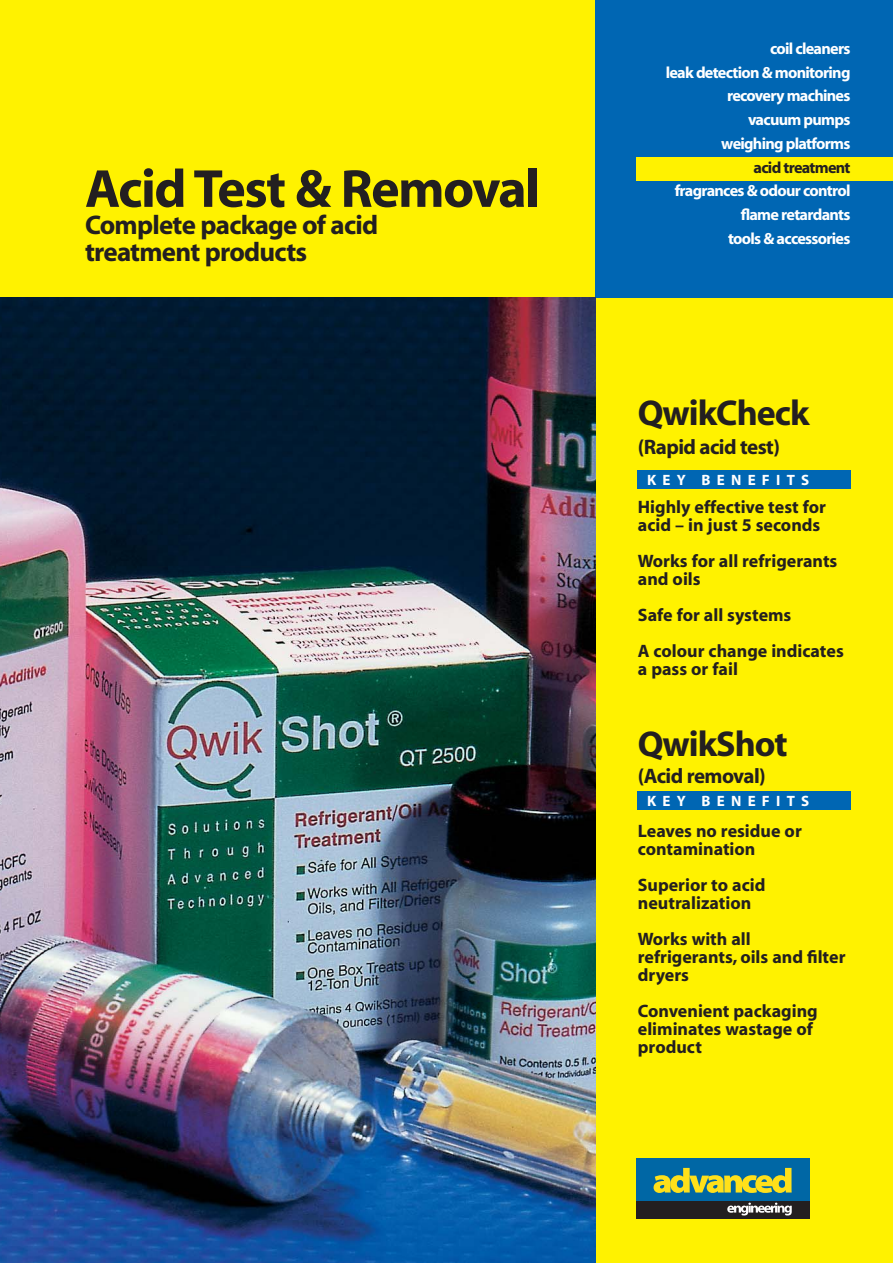
<style>
.page{position:relative;width:893px;height:1263px;background:#fff}
.page>*{position:absolute;margin:0;border:0;box-sizing:border-box;transform-origin:0 0}
.t1{font:700 54px "Myriad";letter-spacing:-.03em;color:#231f20}
.t2{font:700 36px "Myriad";letter-spacing:-.03em;color:#231f20}
.t3{font:700 27px/27px "Myriad";letter-spacing:-.03em;color:#231f20}
.t4{font:700 21px "Myriad";letter-spacing:-.03em;color:#231f20}
.t5{font:700 18px/18px "Myriad";color:#231f20}
.t6{font:700 16.2px/23.7px "Myriad";letter-spacing:-.045em;color:#fff;text-align:right}
.t7{font:700 16.2px "Myriad";letter-spacing:-.045em;color:#231f20}
.t8{font:700 15px "Myriad";letter-spacing:.415em;color:#fff}
</style>
<div class="page">
<div style="left:581px;top:297px;width:312px;height:966px;background:#fff200"></div>
<div style="left:0;top:0;width:595px;height:297px;background:#fff200"></div>
<div style="left:595px;top:0;width:298px;height:297px;background:#0066b3"></div>
<img style="left:0;top:297px;width:595px;height:966px">
<div style="left:636px;top:1158px;width:174px;height:43px;background:#0067a5"></div>
<div style="left:636px;top:1201px;width:174px;height:17px;background:#231f20"></div>
<svg style="left:653px;top:1168px;width:139px;height:25px"></svg>
<svg style="left:727px;top:1202px;width:65px;height:13px"></svg>
<div style="left:637px;top:157px;width:256px;height:23px;background:#fff200"></div>
<div style="left:637px;top:471px;width:213px;height:18px;background:#0066b3"></div>
<div style="left:637px;top:792px;width:213px;height:18px;background:#0066b3"></div>
<h1 class="t1" style="left:85px;top:168px;width:456px">Acid Test &amp; Removal</h1>
<h3 class="t3" style="left:85px;top:213px;width:295px">Complete package of acid treatment products</h3>
<p class="t6" style="left:666px;top:38px;width:186px">coil cleaners<br>leak detection &amp; monitoring recovery machines<br>vacuum pumps<br>weighing platforms</p>
<p class="t7" style="left:753px;top:161px;width:98px">acid treatment</p>
<p class="t6" style="left:675px;top:180px;width:177px">fragrances &amp; odour control flame retardants<br>tools &amp; accessories</p>
<h2 class="t2" style="left:638px;top:400px;width:173px">QwikCheck</h2>
<p class="t4" style="left:638px;top:439px;width:144px">(Rapid acid test)</p>
<p class="t8" style="left:647px;top:475px;width:164px">KEY BENEFITS</p>
<p class="t5" style="left:638px;top:499px;width:190px">Highly effective test for acid – in just 5 seconds</p>
<p class="t5" style="left:638px;top:553px;width:201px">Works for all refrigerants and oils</p>
<p class="t5" style="left:638px;top:598px;width:207px;line-height:36px">Safe for all systems<br>A colour change indicates</p>
<p class="t5" style="left:638px;top:661px;width:102px">a pass or fail</p>
<h2 class="t2" style="left:638px;top:730px;width:151px">QwikShot</h2>
<p class="t4" style="left:638px;top:768px;width:129px">(Acid removal)</p>
<p class="t5" style="left:638px;top:823px;width:166px">Leaves no residue or contamination</p>
<p class="t5" style="left:638px;top:877px;width:129px">Superior to acid neutralization</p>
<p class="t5" style="left:638px;top:931px;width:209px">Works with all refrigerants, oils and filter dryers</p>
<p class="t5" style="left:638px;top:1003px;width:181px">Convenient packaging eliminates wastage of product</p>
<p class="t8" style="left:647px;top:795px;width:164px">KEY BENEFITS</p>
</div>
